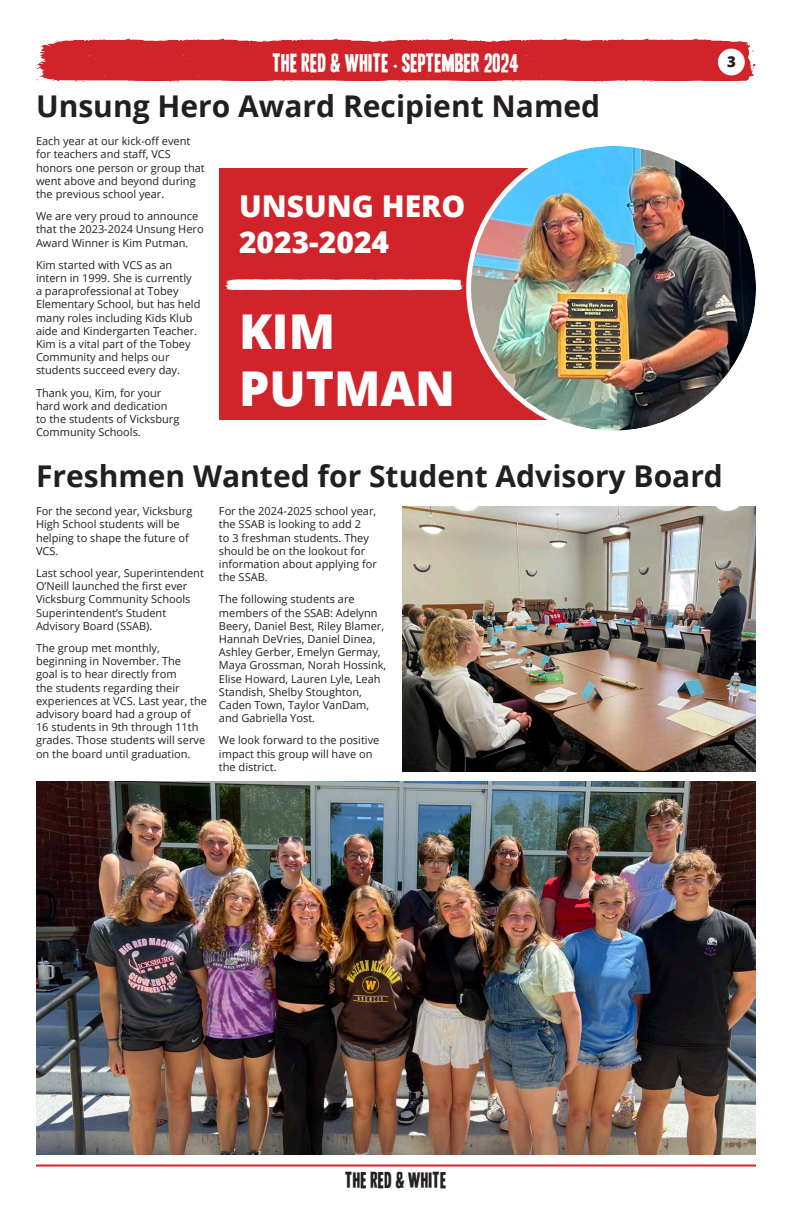
<style>
.page{position:relative;width:792px;height:1224px;background:#fff}
.page>*{position:absolute;margin:0;border:0;box-sizing:border-box;transform-origin:0 0}
.t1{font:800 48px/57.6px "Open Sans";color:#fff}
.t2{font:700 30px "Open Sans";color:#231f20}
.t3{font:800 30px "Open Sans";color:#fff}
.t4{font:23px "Vivela Rivoluzione Vivela Rivoluz";color:#fff}
.t5{font:20px "Vivela Rivoluzione Vivela Rivoluz";color:#231f20}
.t6{font:800 15px "Open Sans";color:#231f20}
.t7{font:11px/13.2px "Open Sans";color:#231f20}
.s1{font-family:"Open Sans";font-weight:800;font-size:16px}
</style>
<div class="page">
<hr style="left:36px;top:1165px;width:720px;height:2px;background:#d1232a">
<img style="left:36px;top:38px;width:720px;height:44px">
<div style="left:718px;top:49px;width:27px;height:26px;background:#fff;border-radius:50%"></div>
<div style="left:219px;top:168px;width:395px;height:252px;background:#d1232a"></div>
<img style="left:225px;top:279px;width:237px;height:11px">
<img style="left:471px;top:146px;width:285px;height:285px;border-radius:142px">
<img style="left:36px;top:781px;width:720px;height:374px">
<img style="left:402px;top:507px;width:354px;height:264px">
<h3 class="t4" style="left:273px;top:53px;width:248px">THE RED &amp; WHITE <span class="s1">·</span> SEPTEMBER 2024</h3>
<h3 class="t6" style="left:727px;top:50px;width:10px">3</h3>
<p class="t2" style="left:36px;top:85px;width:566px">Unsung Hero Award Recipient Named</p>
<p class="t7" style="left:36px;top:134px;width:170px">Each year at our kick-off event for teachers and staff, VCS honors one person or group that went above and beyond during the previous school year.</p>
<p class="t7" style="left:36px;top:209px;width:169px">We are very proud to announce that the 2023-2024 Unsung Hero<br>Award Winner is Kim Putman.</p>
<p class="t7" style="left:36px;top:258px;width:166px">Kim started with VCS as an intern in 1999. She is currently a paraprofessional at Tobey<br>Elementary School, but has held many roles including Kids Klub aide and Kindergarten Teacher.<br>Kim is a vital part of the Tobey<br>Community and helps our students succeed every day.</p>
<p class="t7" style="left:36px;top:386px;width:145px">Thank you, Kim, for your hard work and dedication to the students of Vicksburg<br>Community Schools.</p>
<p class="t3" style="left:239px;top:183px;width:228px">UNSUNG HERO</p>
<p class="t3" style="left:239px;top:219px;width:152px">2023-2024</p>
<p class="t1" style="left:239px;top:300px;width:218px">KIM<br>PUTMAN</p>
<p class="t2" style="left:36px;top:455px;width:688px">Freshmen Wanted for Student Advisory Board</p>
<p class="t7" style="left:36px;top:504px;width:158px">For the second year, Vicksburg<br>High School students will be helping to shape the future of<br>VCS.</p>
<p class="t7" style="left:36px;top:566px;width:169px">Last school year, Superintendent<br>O’Neill launched the first ever<br>Vicksburg Community Schools<br>Superintendent’s Student<br>Advisory Board (SSAB).</p>
<p class="t7" style="left:36px;top:641px;width:173px">The group met monthly, beginning in November. The<br>goal is to hear directly from<br>the students regarding their experiences at VCS. Last year, the advisory board had a group of<br>16 students in 9th through 11th grades. Those students will serve on the board until graduation.</p>
<p class="t7" style="left:219px;top:504px;width:159px">For the 2024-2025 school year, the SSAB is looking to add 2<br>to 3 freshman students. They should be on the lookout for information about applying for the SSAB.</p>
<p class="t7" style="left:219px;top:592px;width:169px">The following students are members of the SSAB: Adelynn<br>Beery, Daniel Best, Riley Blamer,<br>Hannah DeVries, Daniel Dinea,<br>Ashley Gerber, Emelyn Germay,<br>Maya Grossman, Norah Hossink,<br>Elise Howard, Lauren Lyle, Leah<br>Standish, Shelby Stoughton,<br>Caden Town, Taylor VanDam, and Gabriella Yost.</p>
<p class="t7" style="left:219px;top:733px;width:162px">We look forward to the positive impact this group will have on the district.</p>
<h3 class="t5" style="left:345px;top:1171px;width:103px">THE RED &amp; WHITE</h3>
</div>
